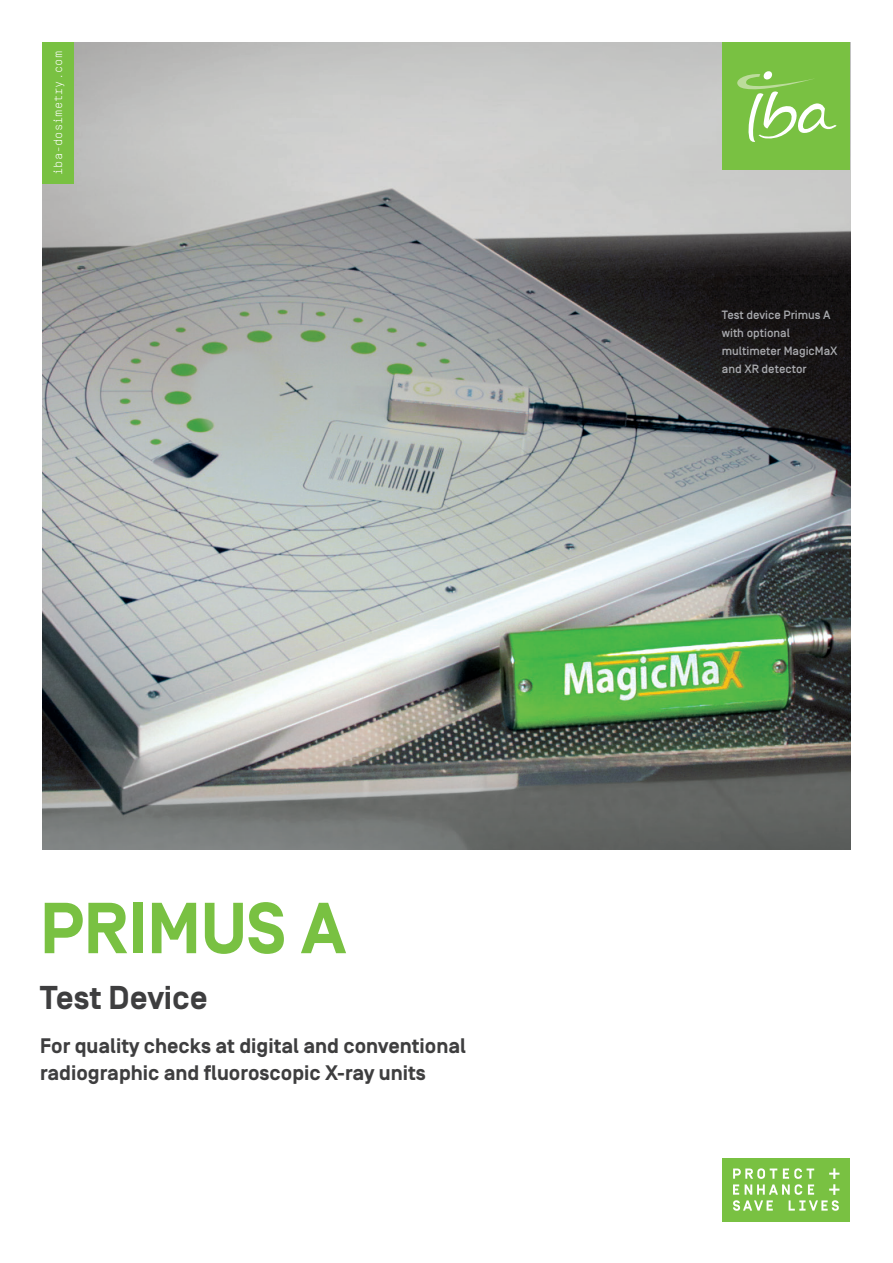
<style>
.page{position:relative;width:893px;height:1263px;background:#fff}
.page>*{position:absolute;margin:0;border:0;box-sizing:border-box;transform-origin:0 0}
.t1{font:700 72px "Simplon Norm";color:#79c142}
.t2{font:700 33px "Simplon Norm";color:#3e3e3f}
.t3{font:700 21px/27px "Simplon Norm";color:#3e3e3f}
.t4{font:500 12px/18px "Simplon Norm";color:#a8a9ad}
.t5{font:300 12px "Simplon Mono";color:#fff}
</style>
<div class="page">
<img style="left:42px;top:43px;width:808px;height:806px">
<div style="left:722px;top:1158px;width:128px;height:63px;background:#79c142"></div>
<svg style="left:733px;top:1168px;width:106px;height:43px"></svg>
<div style="left:42px;top:43px;width:32px;height:141px;background:#79c142"></div>
<div style="left:722px;top:43px;width:128px;height:127px;background:#79c142"></div>
<svg style="left:737px;top:71px;width:100px;height:71px"></svg>
<p class="t5" style="left:52px;top:175px;width:126px;rotate:-90deg">iba-dosimetry.com</p>
<h1 class="t1" style="left:40px;top:889px;width:307px">PRIMUS A</h1>
<h2 class="t2" style="left:40px;top:980px;width:169px">Test Device</h2>
<p class="t3" style="left:40px;top:1033px;width:428px">For quality checks at digital and conventional radiographic and fluoroscopic X-ray units</p>
<p class="t4" style="left:722px;top:307px;width:117px">Test device Primus A with optional multimeter MagicMaX and XR detector</p>
</div>
